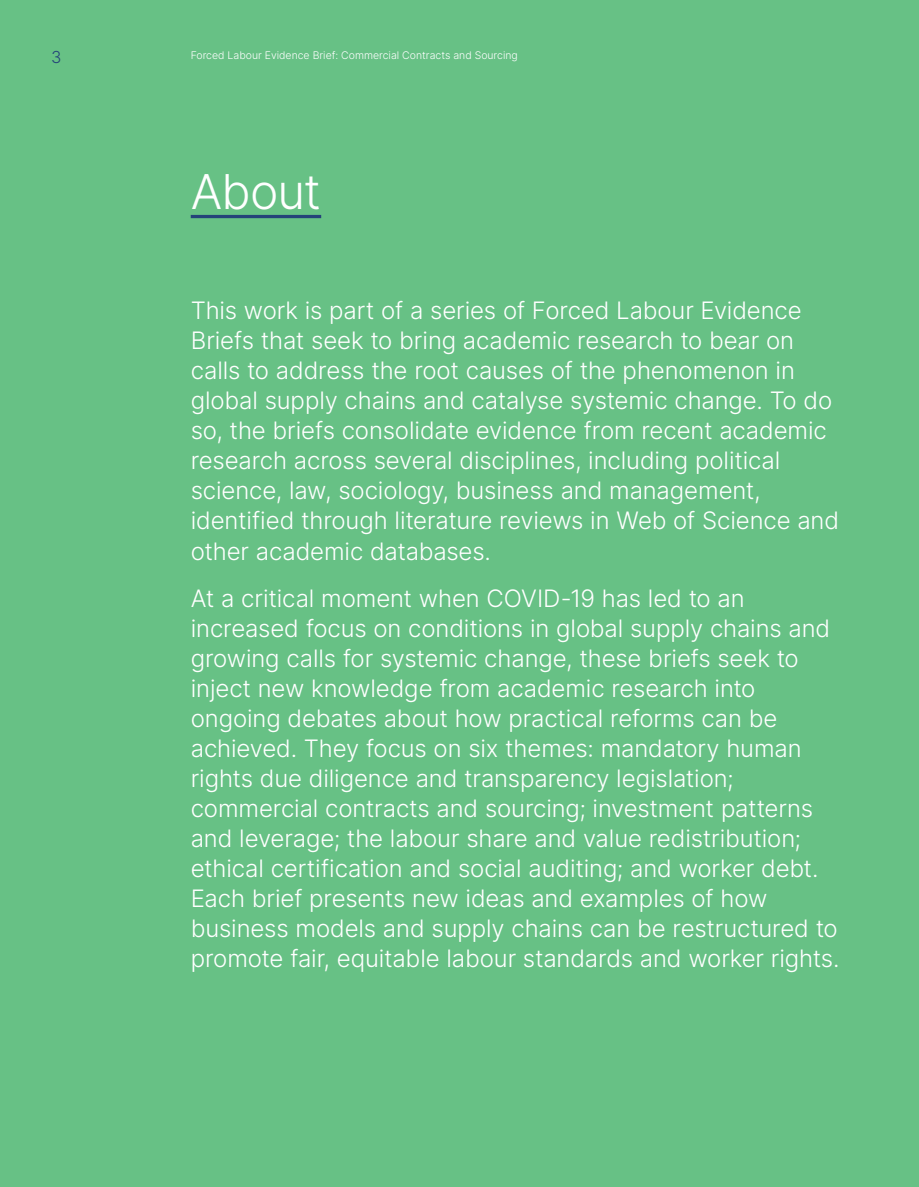
<style>
.page{position:relative;width:919px;height:1187px;background:#fff}
.page>*{position:absolute;margin:0;border:0;box-sizing:border-box;transform-origin:0 0}
.t1{font:300 48px "Inter";letter-spacing:-.02em;color:#fff}
.t2{font:300 24px/30px "Inter";letter-spacing:-.005em;color:#fff}
.t3{font:300 16.5px "Inter";color:#244379}
.t4{font:300 10.5px "Inter";color:#fff}
</style>
<div class="page">
<div style="left:0;top:0;width:918px;height:1186px;background:#67c185"></div>
<hr style="left:191px;top:215px;width:130px;height:3px;background:#244379">
<p class="t3" style="left:51px;top:45px;width:12px">3</p>
<p class="t4" style="left:191px;top:47px;width:328px">Forced Labour Evidence Brief: Commercial Contracts and Sourcing</p>
<h1 class="t1" style="left:191px;top:156px;width:132px">About</h1>
<p class="t2" style="left:191px;top:295px;width:650px">This work is part of a series of Forced Labour Evidence Briefs that seek to bring academic research to bear on calls to address the root causes of the phenomenon in global supply chains and catalyse systemic change. To do so, the briefs consolidate evidence from recent academic research across several disciplines, including political science, law, sociology, business and management, identified through literature reviews in Web of Science and other academic databases.</p>
<p class="t2" style="left:191px;top:582px;width:650px">At a critical moment when COVID-19 has led to an increased focus on conditions in global supply chains and growing calls for systemic change, these briefs seek to inject new knowledge from academic research into ongoing debates about how practical reforms can be achieved. They focus on six themes: mandatory human rights due diligence and transparency legislation; commercial contracts and sourcing; investment patterns and leverage; the labour share and value redistribution; ethical certification and social auditing; and worker debt.<br>Each brief presents new ideas and examples of how business models and supply chains can be restructured to promote fair, equitable labour standards and worker rights.</p>
</div>
